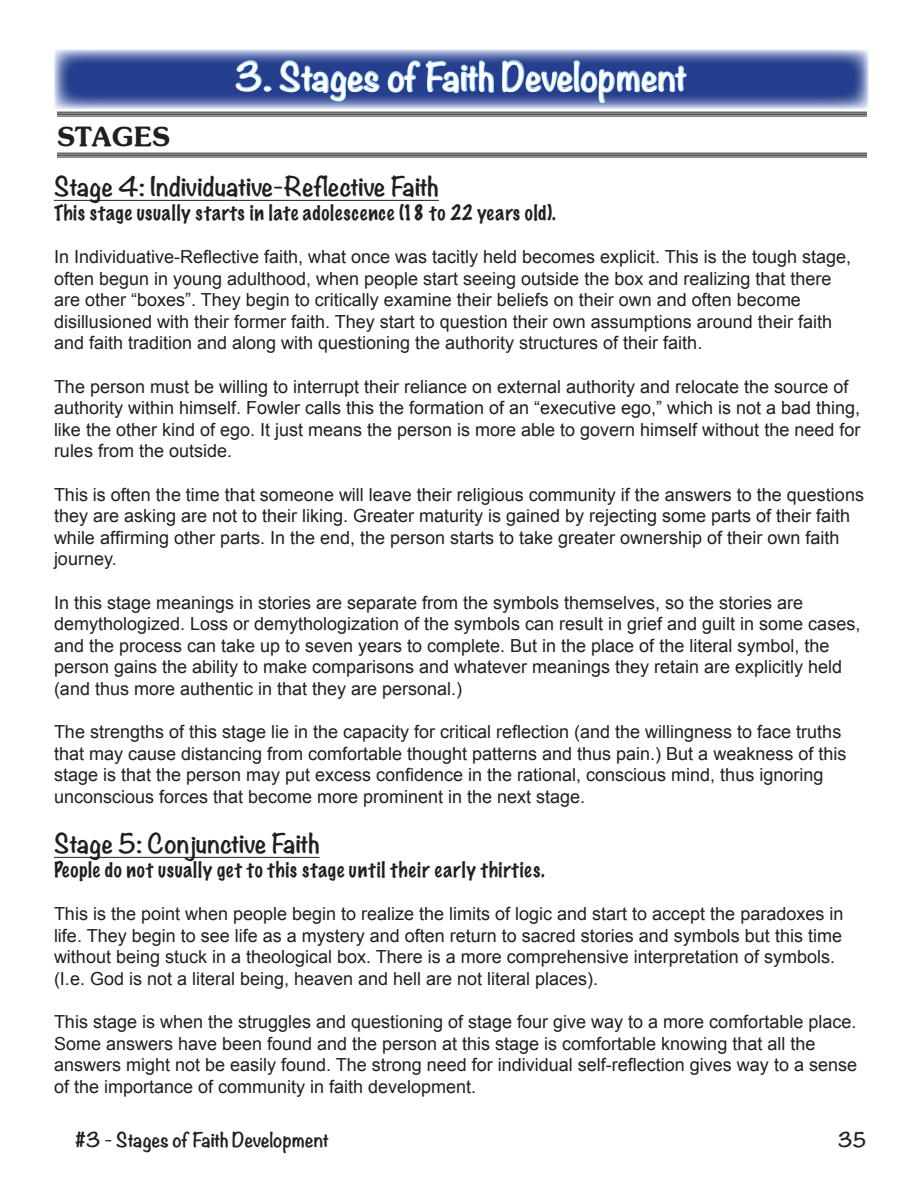
<style>
.page{position:relative;width:918px;height:1188px;background:#fff}
.page>*{position:absolute;margin:0;border:0;box-sizing:border-box;transform-origin:0 0}
.Title_-_Heading{font:700 34.5px "Noteworthy";color:#fff}
.Sm_Sub_Headings{font:600 27px "Novelty";color:#231f20}
.Paragraph_Style_Left{font:700 24px "Noteworthy";color:#231f20}
.Sub_Title_Underline{font:700 24px "Noteworthy";color:#231f20}
.Basic_Bold_14{font:100 19.5px "Marker Felt";letter-spacing:.04em;color:#231f20}
.Paragraph_Style_Left-2{font:18px/21.6px "Arial";color:#231f20}
.t1{font:700 18px "Noteworthy";color:#231f20}
</style>
<div class="page">
<hr style="left:57px;top:112px;width:810px;height:1px;background:#231f20">
<hr style="left:57px;top:113px;width:810px;height:2px;background:#231f20">
<hr style="left:57px;top:116px;width:810px;height:1px;background:#231f20">
<hr style="left:57px;top:153px;width:810px;height:1px;background:#231f20">
<hr style="left:57px;top:154px;width:810px;height:2px;background:#231f20">
<hr style="left:57px;top:157px;width:810px;height:1px;background:#231f20">
<svg style="left:57px;top:52px;width:810px;height:60px;background:#6073ad"></svg>
<svg style="left:57px;top:152px;width:120px;height:2px"></svg>
<svg style="left:234px;top:59px;width:146px;height:43px;background:#3f5ea2"></svg>
<svg style="left:387px;top:59px;width:108px;height:35px;background:#4161a5"></svg>
<svg style="left:501px;top:51px;width:187px;height:53px;background:#4b67a8"></svg>
<hr style="left:54px;top:200px;width:385px;height:1px;background:#231f20">
<hr style="left:54px;top:857px;width:266px;height:1px;background:#231f20">
<p class="Sm_Sub_Headings" style="left:57px;top:119px;width:115px">STAGES</p>
<p class="Title_-_Heading" style="left:235px;top:46px;width:454px">3. Stages of Faith Development</p>
<p class="Paragraph_Style_Left" style="left:54px;top:165px;width:386px">Stage 4: Individuative-Reflective Faith</p>
<p class="Basic_Bold_14" style="left:54px;top:197px;width:503px">This stage usually starts in late adolescence (18 to 22 years old).</p>
<p class="Paragraph_Style_Left-2" style="left:54px;top:246px;width:799px">In Individuative-Reflective faith, what once was tacitly held becomes explicit. This is the tough stage, often begun in young adulthood, when people start seeing outside the box and realizing that there are other “boxes”. They begin to critically examine their beliefs on their own and often become disillusioned with their former faith. They start to question their own assumptions around their faith and faith tradition and along with questioning the authority structures of their faith.</p>
<p class="Paragraph_Style_Left-2" style="left:54px;top:376px;width:808px">The person must be willing to interrupt their reliance on external authority and relocate the source of authority within himself. Fowler calls this the formation of an “executive ego,” which is not a bad thing, like the other kind of ego. It just means the person is more able to govern himself without the need for rules from the outside.</p>
<p class="Paragraph_Style_Left-2" style="left:54px;top:484px;width:812px">This is often the time that someone will leave their religious community if the answers to the questions they are asking are not to their liking. Greater maturity is gained by rejecting some parts of their faith while affirming other parts. In the end, the person starts to take greater ownership of their own faith journey.</p>
<p class="Paragraph_Style_Left-2" style="left:54px;top:592px;width:808px">In this stage meanings in stories are separate from the symbols themselves, so the stories are demythologized. Loss or demythologization of the symbols can result in grief and guilt in some cases, and the process can take up to seven years to complete. But in the place of the literal symbol, the person gains the ability to make comparisons and whatever meanings they retain are explicitly held (and thus more authentic in that they are personal.)</p>
<p class="Paragraph_Style_Left-2" style="left:54px;top:721px;width:794px">The strengths of this stage lie in the capacity for critical reflection (and the willingness to face truths that may cause distancing from comfortable thought patterns and thus pain.) But a weakness of this stage is that the person may put excess confidence in the rational, conscious mind, thus ignoring unconscious forces that become more prominent in the next stage.</p>
<p class="Sub_Title_Underline" style="left:54px;top:822px;width:267px">Stage 5: Conjunctive Faith</p>
<p class="Basic_Bold_14" style="left:54px;top:854px;width:492px">People do not usually get to this stage until their early thirties.</p>
<p class="Paragraph_Style_Left-2" style="left:54px;top:903px;width:791px">This is the point when people begin to realize the limits of logic and start to accept the paradoxes in life. They begin to see life as a mystery and often return to sacred stories and symbols but this time without being stuck in a theological box. There is a more comprehensive interpretation of symbols. (I.e. God is not a literal being, heaven and hell are not literal places).</p>
<p class="Paragraph_Style_Left-2" style="left:54px;top:1011px;width:805px">This stage is when the struggles and questioning of stage four give way to a more comfortable place.<br>Some answers have been found and the person at this stage is comfortable knowing that all the answers might not be easily found. The strong need for individual self-reflection gives way to a sense of the importance of community in faith development.</p>
<p class="t1" style="left:75px;top:1124px;width:256px">#3 - Stages of Faith Development</p>
<p class="t1" style="left:838px;top:1124px;width:30px">35</p>
</div>
